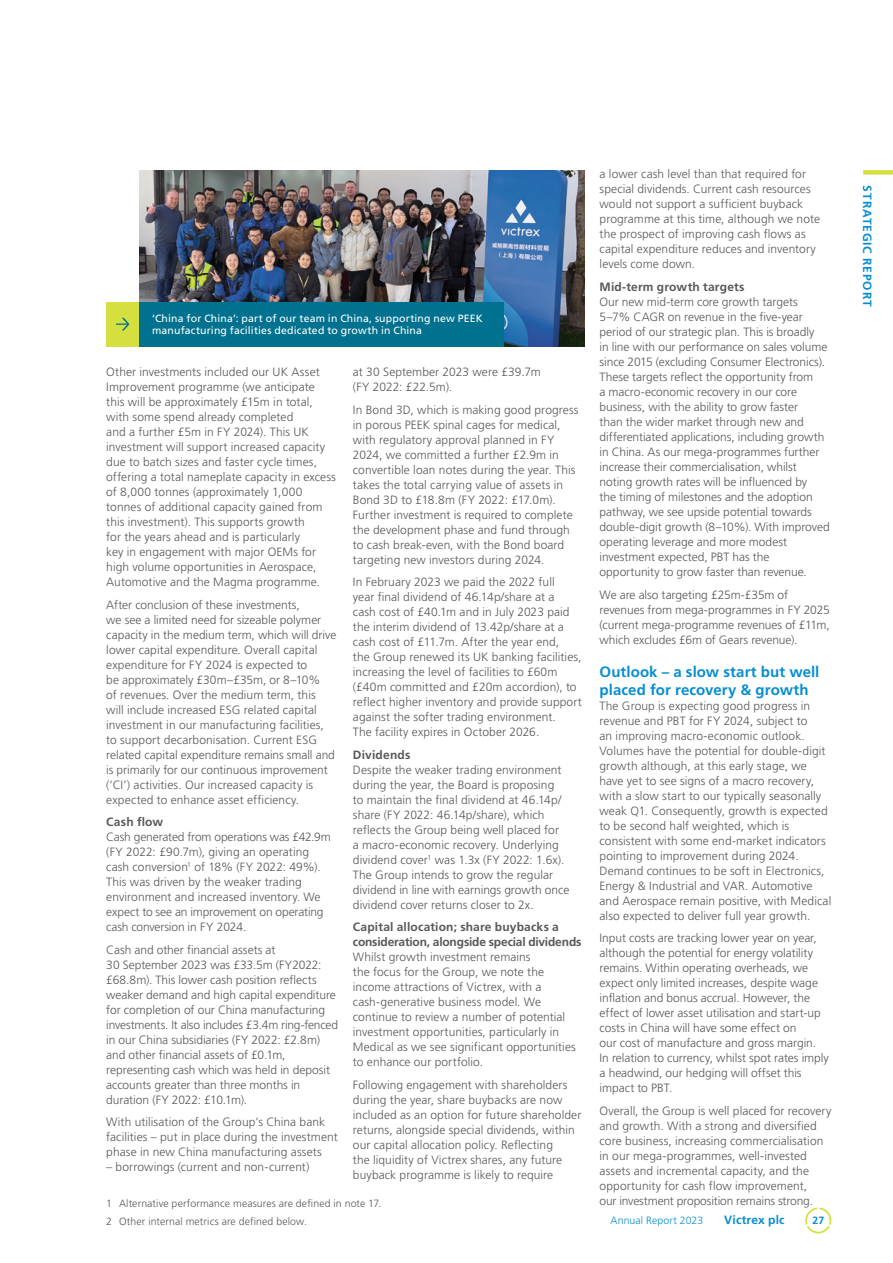
<style>
.page{position:relative;width:893px;height:1263px;background:#fff}
.page>*{position:absolute;margin:0;border:0;box-sizing:border-box;transform-origin:0 0}
.Subhead_1{font:700 15px/18px "Frutiger LT Pro";letter-spacing:.005em;color:#068ed0}
.Body_Text{font:300 12px/15px "Frutiger LT Pro";letter-spacing:.005em;color:#57585a}
.Subhead_2{font:700 12px/15px "Frutiger LT Pro";letter-spacing:-.01em;color:#57585a}
.Subhead_2-2{font:700 12px "Frutiger LT Pro";letter-spacing:.01em;color:#57585a}
.Body_Text-2{font:300 12px "Frutiger LT Pro";letter-spacing:-.015em;color:#57585a}
.t1{font:700 12px "Frutiger LT Pro";letter-spacing:.065em;color:#068ed0}
.t2{font:700 12px "Frutiger LT Pro";letter-spacing:.015em;color:#068ed0}
.t3{font:10.5px/12px "Frutiger LT Pro";letter-spacing:.015em;color:#fff}
.Footnote{font:300 10.5px "Frutiger LT Pro";letter-spacing:.01em;color:#57585a}
.t4{font:300 10.5px "Frutiger LT Pro";letter-spacing:.01em;color:#068ed0}
.t5{font:700 10.5px "Frutiger LT Pro";color:#068ed0}
</style>
<div class="page">
<img style="left:139px;top:170px;width:446px;height:177px">
<div style="left:106px;top:302px;width:33px;height:45px;background:#d5df3f"></div>
<div style="left:139px;top:302px;width:365px;height:45px;background:#00718e"></div>
<svg style="left:116px;top:318px;width:13px;height:12px"></svg>
<div style="left:863px;top:170px;width:30px;height:5px;background:#d5df3f"></div>
<svg style="left:805px;top:1207px;width:26px;height:26px"></svg>
<p class="t3" style="left:152px;top:312px;width:332px">‘China for China’: part of our team in China, supporting new PEEK manufacturing facilities dedicated to growth in China</p>
<p class="Body_Text" style="left:106px;top:365px;width:231px">Other investments included our UK Asset Improvement programme (we anticipate this will be approximately £15m in total, with some spend already completed<br>and a further £5m in FY 2024). This UK investment will support increased capacity due to batch sizes and faster cycle times, offering a total nameplate capacity in excess of 8,000 tonnes (approximately 1,000 tonnes of additional capacity gained from this investment). This supports growth<br>for the years ahead and is particularly<br>key in engagement with major OEMs for high volume opportunities in Aerospace, Automotive and the Magma programme.</p>
<p class="Body_Text" style="left:106px;top:597px;width:232px">After conclusion of these investments,<br>we see a limited need for sizeable polymer capacity in the medium term, which will drive lower capital expenditure. Overall capital expenditure for FY 2024 is expected to<br>be approximately £30m–£35m, or 8–10%<br>of revenues. Over the medium term, this<br>will include increased ESG related capital investment in our manufacturing facilities, to support decarbonisation. Current ESG related capital expenditure remains small and is primarily for our continuous improvement (‘CI’) activities. Our increased capacity is expected to enhance asset efficiency.</p>
<p class="Subhead_2-2" style="left:106px;top:815px;width:58px">Cash flow</p>
<p class="Body_Text" style="left:106px;top:830px;width:226px">Cash generated from operations was £42.9m (FY 2022: £90.7m), giving an operating cash conversion<sup>1</sup> of 18% (FY 2022: 49%).<br>This was driven by the weaker trading environment and increased inventory. We expect to see an improvement on operating cash conversion in FY 2024.</p>
<p class="Body_Text" style="left:106px;top:942px;width:233px">Cash and other financial assets at<br>30 September 2023 was £33.5m (FY2022: £68.8m). This lower cash position reflects weaker demand and high capital expenditure for completion of our China manufacturing investments. It also includes £3.4m ring‑fenced in our China subsidiaries (FY 2022: £2.8m) and other financial assets of £0.1m, representing cash which was held in deposit accounts greater than three months in duration (FY 2022: £10.1m).</p>
<p class="Body_Text" style="left:106px;top:1115px;width:233px">With utilisation of the Group’s China bank facilities – put in place during the investment phase in new China manufacturing assets</p>
<p class="Body_Text" style="left:106px;top:1160px;width:205px">– borrowings (current and non-current)</p>
<p class="Body_Text" style="left:353px;top:365px;width:189px">at 30 September 2023 were £39.7m (FY 2022: £22.5m).</p>
<p class="Body_Text" style="left:353px;top:402px;width:227px">In Bond 3D, which is making good progress in porous PEEK spinal cages for medical, with regulatory approval planned in FY 2024, we committed a further £2.9m in convertible loan notes during the year. This takes the total carrying value of assets in Bond 3D to £18.8m (FY 2022: £17.0m).<br>Further investment is required to complete the development phase and fund through to cash break-even, with the Bond board targeting new investors during 2024.</p>
<p class="Body_Text" style="left:353px;top:575px;width:230px">In February 2023 we paid the 2022 full<br>year final dividend of 46.14p/share at a<br>cash cost of £40.1m and in July 2023 paid the interim dividend of 13.42p/share at a cash cost of £11.7m. After the year end,<br>the Group renewed its UK banking facilities, increasing the level of facilities to £60m (£40m committed and £20m accordion), to reflect higher inventory and provide support against the softer trading environment.<br>The facility expires in October 2026.</p>
<p class="Subhead_2-2" style="left:353px;top:747px;width:59px">Dividends</p>
<p class="Body_Text" style="left:353px;top:762px;width:218px">Despite the weaker trading environment during the year, the Board is proposing<br>to maintain the final dividend at 46.14p/ share (FY 2022: 46.14p/share), which reflects the Group being well placed for<br>a macro‑economic recovery. Underlying dividend cover<sup>1</sup> was 1.3x (FY 2022: 1.6x).<br>The Group intends to grow the regular dividend in line with earnings growth once dividend cover returns closer to 2x.</p>
<p class="Subhead_2" style="left:353px;top:920px;width:230px">Capital allocation; share buybacks a consideration, alongside special dividends</p>
<p class="Body_Text" style="left:353px;top:950px;width:224px">Whilst growth investment remains<br>the focus for the Group, we note the income attractions of Victrex, with a cash‑generative business model. We continue to review a number of potential investment opportunities, particularly in Medical as we see significant opportunities to enhance our portfolio.</p>
<p class="Body_Text" style="left:353px;top:1077px;width:230px">Following engagement with shareholders during the year, share buybacks are now included as an option for future shareholder returns, alongside special dividends, within our capital allocation policy. Reflecting<br>the liquidity of Victrex shares, any future buyback programme is likely to require</p>
<p class="Body_Text" style="left:600px;top:167px;width:222px">a lower cash level than that required for special dividends. Current cash resources would not support a sufficient buyback programme at this time, although we note the prospect of improving cash flows as capital expenditure reduces and inventory levels come down.</p>
<p class="Subhead_2-2" style="left:600px;top:280px;width:146px">Mid-term growth targets</p>
<p class="Body_Text" style="left:600px;top:294px;width:232px">Our new mid-term core growth targets 5–7% CAGR on revenue in the five-year period of our strategic plan. This is broadly<br>in line with our performance on sales volume since 2015 (excluding Consumer Electronics).<br>These targets reflect the opportunity from<br>a macro-economic recovery in our core business, with the ability to grow faster<br>than the wider market through new and differentiated applications, including growth in China. As our mega‑programmes further increase their commercialisation, whilst noting growth rates will be influenced by<br>the timing of milestones and the adoption pathway, we see upside potential towards double-digit growth (8–10%). With improved operating leverage and more modest investment expected, PBT has the opportunity to grow faster than revenue.</p>
<p class="Body_Text" style="left:600px;top:587px;width:232px">We are also targeting £25m-£35m of revenues from mega-programmes in FY 2025 (current mega-programme revenues of £11m, which excludes £6m of Gears revenue).</p>
<p class="Subhead_1" style="left:600px;top:662px;width:221px">Outlook – a slow start but well placed for recovery &amp; growth</p>
<p class="Body_Text" style="left:600px;top:698px;width:233px">The Group is expecting good progress in revenue and PBT for FY 2024, subject to<br>an improving macro-economic outlook.<br>Volumes have the potential for double-digit growth although, at this early stage, we have yet to see signs of a macro recovery, with a slow start to our typically seasonally weak Q1. Consequently, growth is expected to be second half weighted, which is consistent with some end-market indicators pointing to improvement during 2024.<br>Demand continues to be soft in Electronics, Energy &amp; Industrial and VAR. Automotive and Aerospace remain positive, with Medical also expected to deliver full year growth.</p>
<p class="Body_Text" style="left:600px;top:930px;width:231px">Input costs are tracking lower year on year, although the potential for energy volatility remains. Within operating overheads, we expect only limited increases, despite wage inflation and bonus accrual. However, the effect of lower asset utilisation and start-up costs in China will have some effect on<br>our cost of manufacture and gross margin.<br>In relation to currency, whilst spot rates imply a headwind, our hedging will offset this impact to PBT.</p>
<p class="Body_Text" style="left:600px;top:1103px;width:233px">Overall, the Group is well placed for recovery and growth. With a strong and diversified core business, increasing commercialisation in our mega-programmes, well-invested assets and incremental capacity, and the opportunity for cash flow improvement,</p>
<p class="Footnote" style="left:106px;top:1197px;width:277px">1 Alternative performance measures are defined in note 17.</p>
<p class="Body_Text-2" style="left:600px;top:1193px;width:215px">our investment proposition remains strong.</p>
<p class="Footnote" style="left:106px;top:1216px;width:202px">2 Other internal metrics are defined below.</p>
<p class="t4" style="left:611px;top:1214px;width:94px">Annual Report 2023</p>
<p class="t2" style="left:724px;top:1213px;width:62px">Victrex plc</p>
<p class="t5" style="left:812px;top:1214px;width:13px">27</p>
<p class="t1" style="left:874px;top:185px;width:123px;rotate:90deg">STRATEGIC REPORT</p>
</div>
